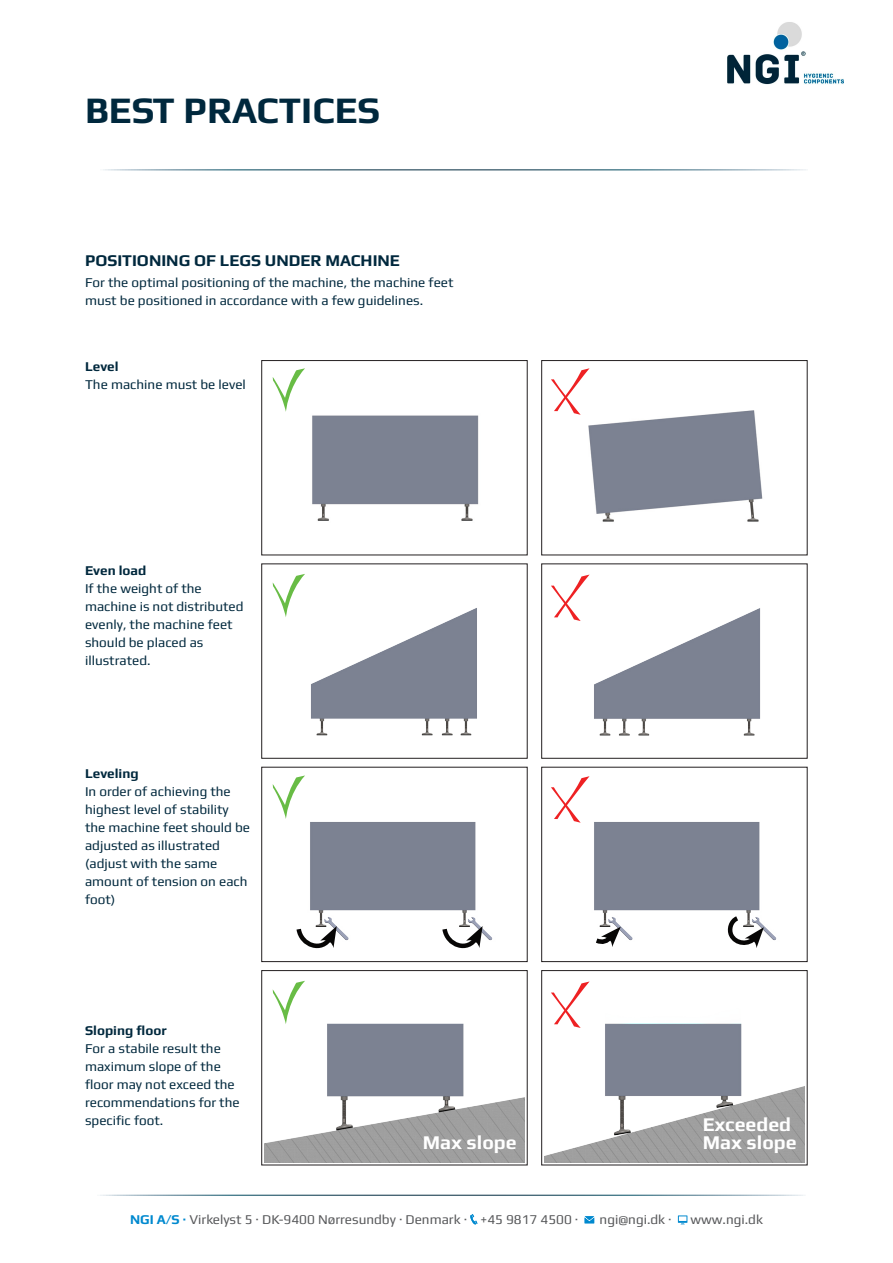
<style>
.page{position:relative;width:893px;height:1263px;background:#fff}
.page>*{position:absolute;margin:0;border:0;box-sizing:border-box;transform-origin:0 0}
.NGI_-_mellemrubrik{font:700 37.5px "Play";color:#00283d}
.NGI_-_mellemrubrik-2{font:700 19.5px "Play";color:#fff}
.NGI_-_mellemrubrik-3{font:700 16.5px "Play";color:#00283d}
.NGI_-_mellemrubrik-4{font:13.5px/18px "Play";color:#00283d}
.NGI_højrestillet_adr{font:13.5px "Play";color:#57585a}
.s1{font-weight:700}
.s2{font-weight:700;color:#0089cf}
</style>
<div class="page">
<img style="left:261px;top:360px;width:267px;height:208px">
<img style="left:588px;top:410px;width:175px;height:112px">
<img style="left:311px;top:608px;width:166px;height:128px">
<img style="left:594px;top:608px;width:167px;height:128px">
<img style="left:264px;top:980px;width:261px;height:182px">
<img style="left:544px;top:1023px;width:261px;height:139px">
<img style="left:594px;top:822px;width:183px;height:119px">
<img style="left:310px;top:822px;width:183px;height:119px">
<svg style="left:296px;top:924px;width:41px;height:25px"></svg>
<svg style="left:439px;top:924px;width:44px;height:25px"></svg>
<svg style="left:722px;top:912px;width:42px;height:36px"></svg>
<svg style="left:594px;top:927px;width:27px;height:20px"></svg>
<svg style="left:470px;top:1214px;width:7px;height:10px"></svg>
<svg style="left:585px;top:1216px;width:9px;height:7px"></svg>
<svg style="left:678px;top:1215px;width:9px;height:9px"></svg>
<div style="left:541px;top:360px;width:266px;height:195px;border:1px solid #231f20"></div>
<div style="left:541px;top:767px;width:266px;height:195px;border:1px solid #231f20"></div>
<div style="left:541px;top:970px;width:266px;height:195px;border:1px solid #231f20"></div>
<svg style="left:273px;top:368px;width:32px;height:44px"></svg>
<svg style="left:273px;top:574px;width:32px;height:43px"></svg>
<svg style="left:273px;top:775px;width:32px;height:44px"></svg>
<svg style="left:273px;top:981px;width:32px;height:43px"></svg>
<svg style="left:551px;top:368px;width:39px;height:47px"></svg>
<svg style="left:551px;top:575px;width:38px;height:46px"></svg>
<svg style="left:551px;top:776px;width:39px;height:47px"></svg>
<svg style="left:551px;top:981px;width:39px;height:47px"></svg>
<img style="left:727px;top:22px;width:117px;height:63px">
<p class="NGI_-_mellemrubrik" style="left:85px;top:88px;width:297px">BEST PRACTICES</p>
<p class="NGI_-_mellemrubrik-3" style="left:85px;top:250px;width:316px">POSITIONING OF LEGS UNDER MACHINE</p>
<p class="NGI_-_mellemrubrik-4" style="left:85px;top:273px;width:370px">For the optimal positioning of the machine, the machine feet must be positioned in accordance with a few guidelines.</p>
<p class="NGI_-_mellemrubrik-4" style="left:85px;top:357px;width:162px"><span class="s1">Level<br></span>The machine must be level</p>
<p class="NGI_-_mellemrubrik-4" style="left:85px;top:561px;width:160px"><span class="s1">Even load<br></span>If the weight of the machine is not distributed evenly, the machine feet should be placed as illustrated.</p>
<p class="NGI_-_mellemrubrik-4" style="left:85px;top:764px;width:167px"><span class="s1">Leveling<br></span>In order of achieving the highest level of stability the machine feet should be adjusted as illustrated (adjust with the same amount of tension on each foot)</p>
<p class="NGI_-_mellemrubrik-4" style="left:85px;top:1021px;width:156px"><span class="s1">Sloping</span> <span class="s1">f</span><span class="s1">loor<br></span>For a stabile result the maximum slope of the floor may not exceed the recommendations for the specific foot.</p>
<p class="NGI_-_mellemrubrik-2" style="left:423px;top:1131px;width:95px">Max slope</p>
<p class="NGI_-_mellemrubrik-2" style="left:703px;top:1113px;width:90px">Exceeded</p>
<p class="NGI_-_mellemrubrik-2" style="left:703px;top:1131px;width:95px">Max slope</p>
<p class="NGI_højrestillet_adr" style="left:130px;top:1212px;width:450px"><span class="s2">NGI A/S ·</span> Virkelyst 5 · DK-9400 Nørresundby · Denmark · +45 9817 4500 ·</p>
<p class="NGI_højrestillet_adr" style="left:600px;top:1212px;width:74px">ngi@ngi.dk ·</p>
<p class="NGI_højrestillet_adr" style="left:691px;top:1212px;width:74px">www.ngi.dk</p>
</div>
